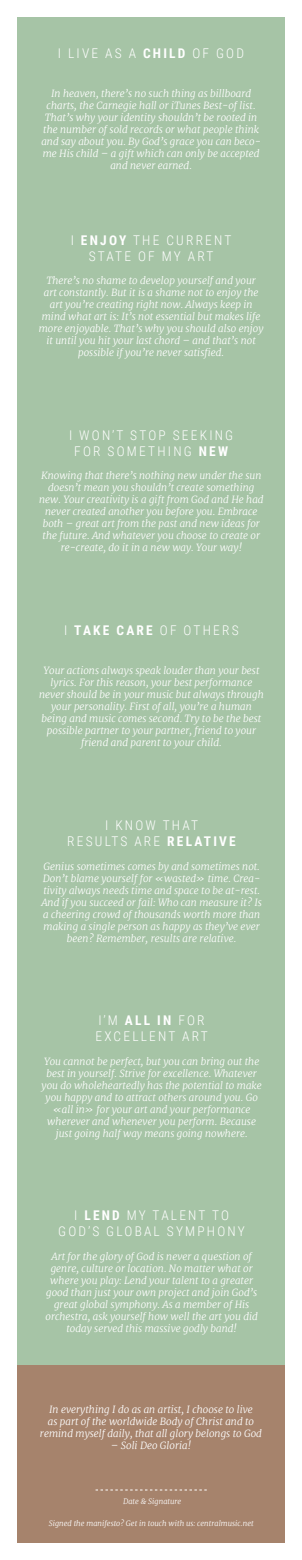
<style>
.page{position:relative;width:302px;height:1560px;background:#fff}
.page>*{position:absolute;margin:0;border:0;box-sizing:border-box;transform-origin:0 0}
.t1{font:300 13.38px/16.1px "Roboto Condensed";letter-spacing:.165em;color:#fff;text-align:center}
.t2{font:italic 300 10px/12px "Merriweather";color:#fff;text-align:center}
.t3{font:italic 300 7.5px "Merriweather";color:#fff}
.s1{font-weight:700}
</style>
<div class="page">
<div style="left:0;top:3px;width:301px;height:1362px;background:#a6c4a6"></div>
<div style="left:0;top:1365px;width:301px;height:194px;background:#a6836c"></div>
<svg style="left:95px;top:1489px;width:111px;height:1px"></svg>
<div style="left:0;top:0;width:301px;height:16px;background:#fff"></div>
<div style="left:0;top:1543px;width:301px;height:16px;background:#fff"></div>
<div style="left:0;top:0;width:17px;height:1559px;background:#fff"></div>
<div style="left:285px;top:0;width:16px;height:1559px;background:#fff"></div>
<h1 class="t1" style="left:58px;top:44px;width:187px">I LIVE AS A <span class="s1">CHILD</span> OF GOD</h1>
<p class="t2" style="left:41px;top:88px;width:220px">In heaven, there’s no such thing as billboard charts, the Carnegie hall or iTunes Best-of list.<br>That’s why your identity shouldn’t be rooted in the number of sold records or what people think and say about you. By God’s grace you can beco&shy;me His child – a gift which can only be accepted and never earned.</p>
<h1 class="t1" style="left:71px;top:231px;width:162px">I <span class="s1">ENJOY</span> THE CURRENT<br>STATE OF MY ART</h1>
<p class="t2" style="left:39px;top:275px;width:226px">There’s no shame to develop yourself and your art constantly. But it is a shame not to enjoy the art you’re creating right now. Always keep in mind what art is: It’s not essential but makes life more enjoyable. That’s why you should also enjoy it until you hit your last chord – and that’s not possible if you’re never satisfied.</p>
<h1 class="t1" style="left:69px;top:426px;width:165px">I WON’T STOP SEEKING<br>FOR SOMETHING <span class="s1">NEW</span></h1>
<p class="t2" style="left:39px;top:469px;width:225px">Knowing that there’s nothing new under the sun doesn’t mean you shouldn’t create something new. Your creativity is a gift from God and He had never created another you before you. Embrace both – great art from the past and new ideas for the future. And whatever you choose to create or re-create, do it in a new way. Your way!</p>
<h1 class="t1" style="left:64px;top:621px;width:176px">I <span class="s1">TAKE CARE</span> OF OTHERS</h1>
<p class="t2" style="left:39px;top:664px;width:226px">Your actions always speak louder than your best lyrics. For this reason, your best performance never should be in your music but always through your personality. First of all, you’re a human being and music comes second. Try to be the best possible partner to your partner, friend to your friend and parent to your child.</p>
<h1 class="t1" style="left:67px;top:817px;width:170px">I KNOW THAT<br>RESULTS ARE <span class="s1">RELATIVE</span></h1>
<p class="t2" style="left:41px;top:860px;width:221px">Genius sometimes comes by and sometimes not.<br>Don’t blame yourself for «wasted» time. Crea&shy;tivity always needs time and space to be at-rest.<br>And if you succeed or fail: Who can measure it? Is a cheering crowd of thousands worth more than making a single person as happy as they’ve ever been? Remember, results are relative.</p>
<h1 class="t1" style="left:95px;top:1011px;width:113px;text-align:left">I’M <span class="s1">ALL IN</span> FOR<br>EXCELLENT ART</h1>
<p class="t2" style="left:41px;top:1055px;width:221px">You cannot be perfect, but you can bring out the best in yourself. Strive for excellence. Whatever you do wholeheartedly has the potential to make you happy and to attract others around you. Go «all in» for your art and your performance wherever and whenever you perform. Because just going half way means going nowhere.</p>
<h1 class="t1" style="left:58px;top:1206px;width:188px">I <span class="s1">LEND</span> MY TALENT TO<br>GOD’S GLOBAL SYMPHONY</h1>
<p class="t2" style="left:45px;top:1250px;width:213px">Art for the glory of God is never a question of genre, culture or location. No matter what or where you play: Lend your talent to a greater good than just your own project and join God’s great global symphony. As a member of His orchestra, ask yourself how well the art you did today served this massive godly band!</p>
<p class="t2" style="left:40px;top:1403px;width:223px">In everything I do as an artist, I choose to live<br>as part of the worldwide Body of Christ and to remind myself daily, that all glory belongs to God</p>
<p class="t2" style="left:111px;top:1439px;width:81px">– Soli Deo Gloria!</p>
<p class="t3" style="left:123px;top:1495px;width:59px">Date &amp; Signature</p>
<p class="t3" style="left:49px;top:1518px;width:206px">Signed the manifesto? Get in touch with us: centralmusic.net</p>
</div>
